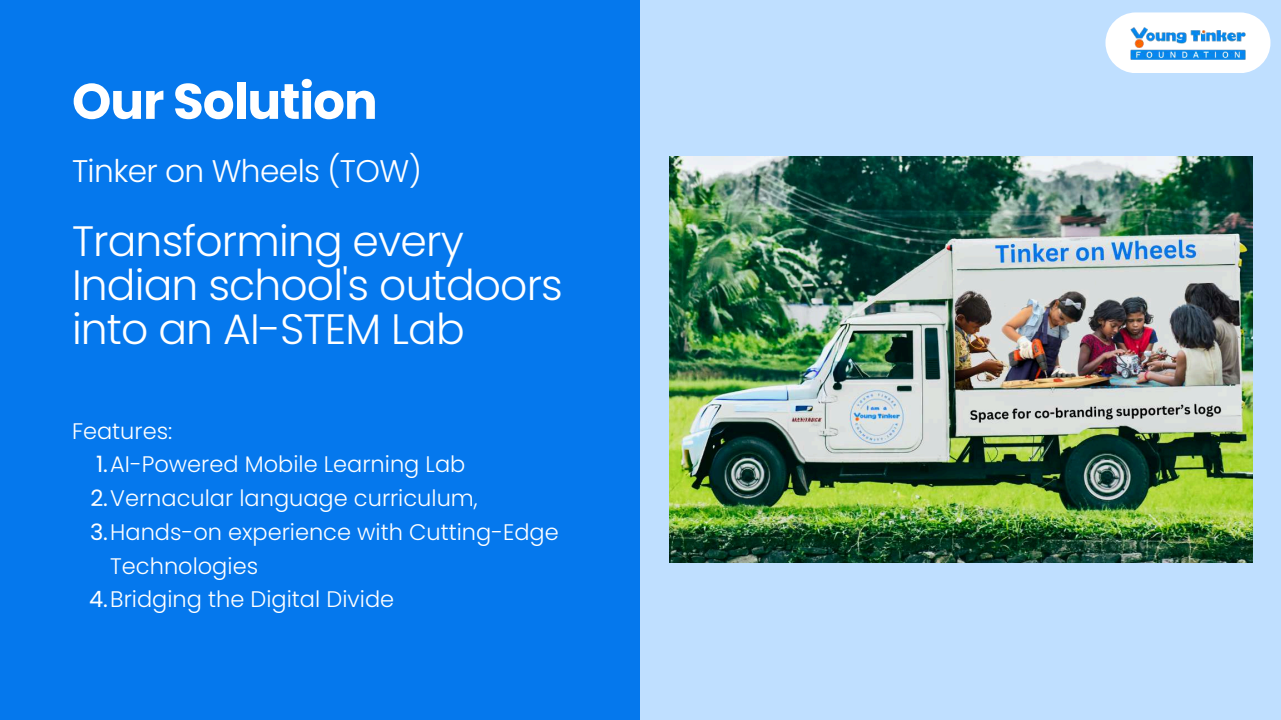
<style>
.page{position:relative;width:1281px;height:720px;background:#0578ed}
.page>*{position:absolute;margin:0;border:0;box-sizing:border-box;transform-origin:0 0}
.t1{font:700 50px "Poppins";letter-spacing:-.02em;color:#fff}
.t2{font:300 42.5px/44px "Poppins";letter-spacing:-.02em;color:#fff}
.t3{font:300 31.25px "Poppins";letter-spacing:-.02em;color:#fff}
.t4{font:300 22.5px "Poppins";color:#fff}
.s1{font-weight:400}
</style>
<div class="page">
<div style="left:640px;top:0;width:641px;height:720px;background:#bfdfff"></div>
<img style="left:1105px;top:12px;width:165px;height:61px">
<img style="left:669px;top:157px;width:583px;height:406px">
<h1 class="t1" style="left:72px;top:66px;width:307px">Our Solution</h1>
<h3 class="t3" style="left:72px;top:149px;width:351px">Tinker on Wheels (TOW)</h3>
<h2 class="t2" style="left:72px;top:219px;width:492px">Transforming every<br>Indian school's outdoors into an AI-STEM Lab</h2>
<p class="t4" style="left:72px;top:415px;width:102px">Features:</p>
<p class="t4" style="left:96px;top:449px;width:371px"><span class="s1">1.</span>AI-Powered Mobile Learning Lab</p>
<p class="t4" style="left:90px;top:482px;width:389px"><span class="s1">2.</span>Vernacular language curriculum,</p>
<p class="t4" style="left:90px;top:516px;width:470px"><span class="s1">3.</span>Hands-on experience with Cutting-Edge</p>
<p class="t4" style="left:110px;top:550px;width:149px">Technologies</p>
<p class="t4" style="left:89px;top:584px;width:306px"><span class="s1">4.</span>Bridging the Digital Divide</p>
</div>
